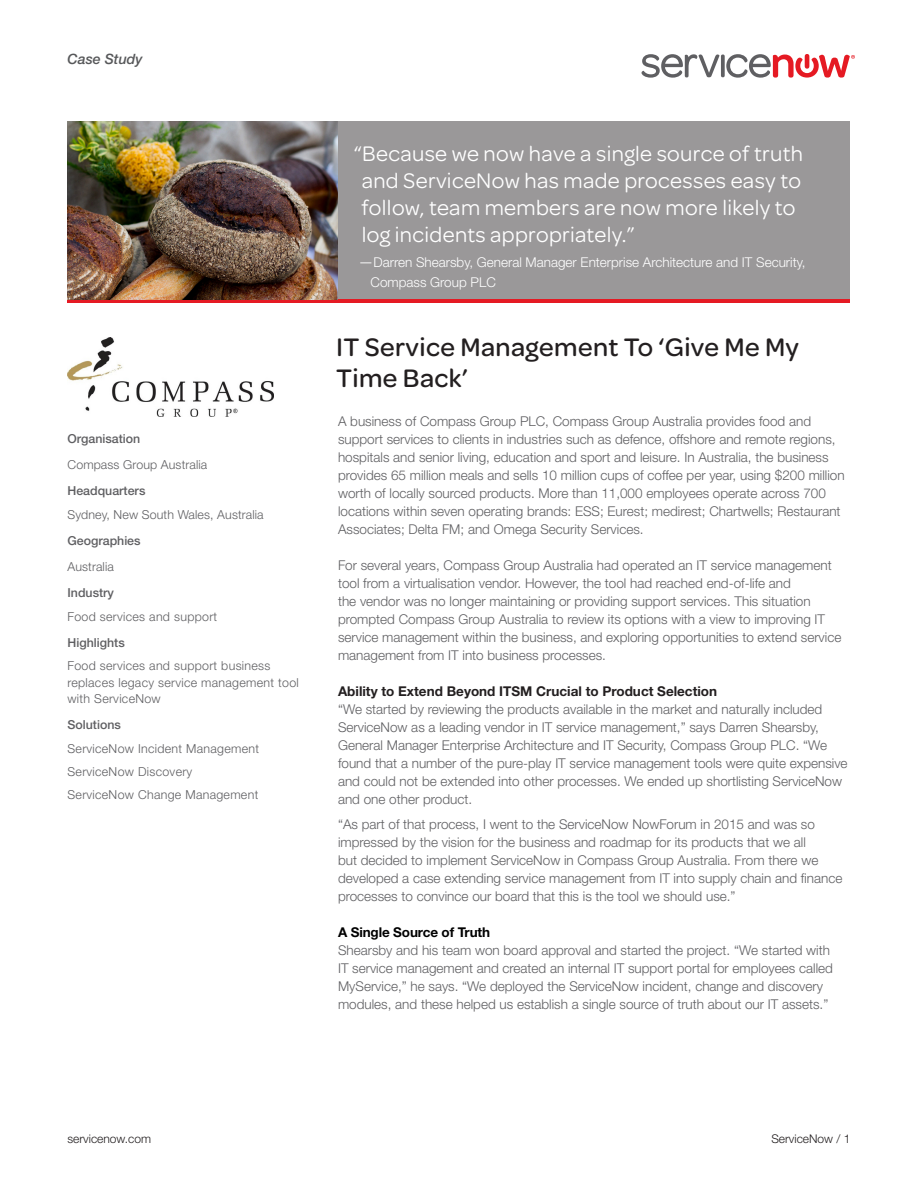
<style>
.page{position:relative;width:918px;height:1188px;background:#fff}
.page>*{position:absolute;margin:0;border:0;box-sizing:border-box;transform-origin:0 0}
.Headline_2{font:500 27px/31.5px "Omnes";letter-spacing:.015em;color:#231f20}
.Pullquote_wht{font:22.5px/27px "Omnes";letter-spacing:.015em;color:#fff}
.t1{font:italic 500 14.25px "Helvetica Neue LT Std";color:#57585a}
.Body_main{font:300 13.5px/18px "Helvetica Neue LT Std";color:#5f5f62}
.Pullquote_credit_wht{font:300 13.5px/19.5px "Helvetica Neue LT Std";color:#fff}
.Sidebar_body_bullets{font:300 12.3px/16.5px "Helvetica Neue LT Std";letter-spacing:.025em;color:#5f5f62}
.Sidebar_body_bullets-2{font:500 12.3px "Helvetica Neue LT Std";color:#5f5f62}
.Page_footer_left{font:300 12px "Helvetica Neue LT Std";color:#231f20}
.Page_footer_right{font:300 12px "Helvetica Neue LT Std";color:#231f20}
.s1{font-size:15px}
.s2{font-weight:700;color:#231f20}
.s3{font-weight:700;color:#000}
</style>
<div class="page">
<div style="left:68px;top:122px;width:782px;height:181px;background:#9a9899"></div>
<hr style="left:68px;top:299px;width:782px;height:4px;background:#e51a23">
<img style="left:67px;top:122px;width:271px;height:177px">
<img style="left:68px;top:338px;width:206px;height:78px">
<svg style="left:642px;top:54px;width:77px;height:24px"></svg>
<svg style="left:721px;top:55px;width:4px;height:22px"></svg>
<svg style="left:726px;top:54px;width:129px;height:24px"></svg>
<p class="t1" style="left:68px;top:51px;width:77px">Case Study</p>
<p class="Sidebar_body_bullets-2" style="left:68px;top:431px;width:74px">Organisation</p>
<p class="Sidebar_body_bullets" style="left:68px;top:456px;width:141px">Compass Group Australia</p>
<p class="Sidebar_body_bullets-2" style="left:68px;top:484px;width:79px">Headquarters</p>
<p class="Sidebar_body_bullets" style="left:68px;top:506px;width:198px">Sydney, New South Wales, Australia</p>
<p class="Sidebar_body_bullets-2" style="left:68px;top:533px;width:75px">Geographies</p>
<p class="Sidebar_body_bullets" style="left:68px;top:558px;width:48px">Australia</p>
<p class="Sidebar_body_bullets-2" style="left:68px;top:586px;width:48px">Industry</p>
<p class="Sidebar_body_bullets" style="left:68px;top:608px;width:151px">Food services and support</p>
<p class="Sidebar_body_bullets-2" style="left:68px;top:635px;width:59px">Highlights</p>
<p class="Sidebar_body_bullets" style="left:68px;top:657px;width:233px">Food services and support business replaces legacy service management tool with ServiceNow</p>
<p class="Sidebar_body_bullets-2" style="left:68px;top:718px;width:55px">Solutions</p>
<p class="Sidebar_body_bullets" style="left:68px;top:740px;width:193px">ServiceNow Incident Management</p>
<p class="Sidebar_body_bullets" style="left:68px;top:763px;width:126px">ServiceNow Discovery</p>
<p class="Sidebar_body_bullets" style="left:68px;top:786px;width:192px">ServiceNow Change Management</p>
<p class="Pullquote_wht" style="left:362px;top:139px;width:443px;text-indent:-8px">“Because we now have a single source of truth and ServiceNow has made processes easy to follow, team members are now more likely to log incidents appropriately.”</p>
<p class="Pullquote_credit_wht" style="left:371px;top:252px;width:436px;text-indent:-12px"><span class="s1">—</span>Darren Shearsby, General Manager Enterprise Architecture and IT Security,<br>Compass Group PLC</p>
<p class="Headline_2" style="left:336px;top:330px;width:464px">IT Service Management To ‘Give Me My<br>Time Back’</p>
<p class="Body_main" style="left:338px;top:412px;width:508px">A business of Compass Group PLC, Compass Group Australia provides food and support services to clients in industries such as defence, offshore and remote regions, hospitals and senior living, education and sport and leisure. In Australia, the business provides 65 million meals and sells 10 million cups of coffee per year, using $200 million worth of locally sourced products. More than 11,000 employees operate across 700 locations within seven operating brands: ESS; Eurest; medirest; Chartwells; Restaurant Associates; Delta FM; and Omega Security Services.</p>
<p class="Body_main" style="left:338px;top:556px;width:505px">For several years, Compass Group Australia had operated an IT service management tool from a virtualisation vendor. However, the tool had reached end-of-life and<br>the vendor was no longer maintaining or providing support services. This situation prompted Compass Group Australia to review its options with a view to improving IT service management within the business, and exploring opportunities to extend service management from IT into business processes.</p>
<p class="Body_main" style="left:338px;top:682px;width:511px"><span class="s2">Ability to Extend Beyond ITSM Crucial to Product Selection<br></span>“We started by reviewing the products available in the market and naturally included ServiceNow as a leading vendor in IT service management,” says Darren Shearsby, General Manager Enterprise Architecture and IT Security, Compass Group PLC. “We found that a number of the pure-play IT service management tools were quite expensive and could not be extended into other processes. We ended up shortlisting ServiceNow and one other product.</p>
<p class="Body_main" style="left:338px;top:815px;width:506px">“As part of that process, I went to the ServiceNow NowForum in 2015 and was so impressed by the vision for the business and roadmap for its products that we all<br>but decided to implement ServiceNow in Compass Group Australia. From there we developed a case extending service management from IT into supply chain and finance processes to convince our board that this is the tool we should use.”</p>
<p class="Body_main" style="left:338px;top:923px;width:496px"><span class="s3">A Single Source of Truth<br></span>Shearsby and his team won board approval and started the project. “We started with IT service management and created an internal IT support portal for employees called MyService,” he says. “We deployed the ServiceNow incident, change and discovery modules, and these helped us establish a single source of truth about our IT assets.”</p>
<p class="Page_footer_left" style="left:68px;top:1131px;width:85px">servicenow.com</p>
<p class="Page_footer_right" style="left:771px;top:1131px;width:81px">ServiceNow / 1</p>
</div>
